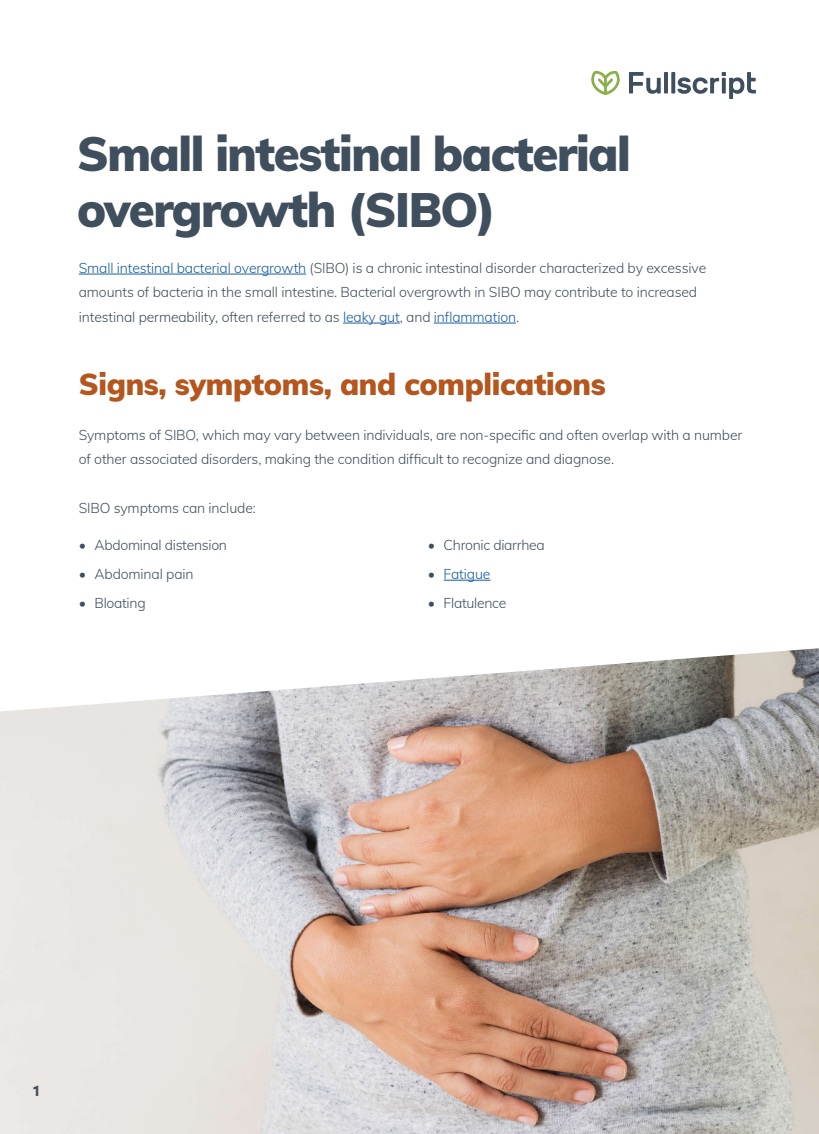
<style>
.page{position:relative;width:819px;height:1134px;background:#fff}
.page>*{position:absolute;margin:0;border:0;box-sizing:border-box;transform-origin:0 0}
.Header_-_orion{font:900 47.25px/56px "Mulish";letter-spacing:-.03em;color:#404f5e}
.green_subheadings{font:900 29.75px "Mulish";letter-spacing:-.01em;color:#b4561d}
.t1{font:900 15.75px "Sofia Pro";color:#404e5d}
.Body_copy{font:300 14px/24.5px "Mulish";letter-spacing:-.01em;color:#404e5d}
.t2{font:300 14px "Mulish";letter-spacing:-.01em;color:#404f5e}
.t3{font:300 14px "Mulish";letter-spacing:-.01em;color:#175d9e}
.s1{color:#175d9e}
.s2{color:#404e5d}
</style>
<div class="page">
<hr style="left:79px;top:274px;width:227px;height:1px;background:#175d9e">
<hr style="left:343px;top:323px;width:57px;height:1px;background:#175d9e">
<hr style="left:434px;top:323px;width:82px;height:1px;background:#175d9e">
<svg style="left:591px;top:71px;width:29px;height:24px"></svg>
<svg style="left:629px;top:72px;width:127px;height:27px"></svg>
<img style="left:0;top:648px;width:819px;height:486px">
<hr style="left:444px;top:580px;width:47px;height:1px;background:#175d9e">
<p class="Header_-_orion" style="left:77px;top:124px;width:555px">Small intestinal bacterial overgrowth (SIBO)</p>
<p class="Body_copy" style="left:79px;top:255px;width:629px"><span class="s1">Small intestinal bacterial overgrowth</span> (SIBO) is a chronic intestinal disorder characterized by excessive amounts of bacteria in the small intestine. Bacterial overgrowth in SIBO may contribute to increased intestinal permeability, often referred to as <span class="s1">leaky gut</span>, and <span class="s1">inflammation</span>.</p>
<p class="green_subheadings" style="left:79px;top:363px;width:529px">Signs, symptoms, and complications</p>
<p class="Body_copy" style="left:79px;top:422px;width:665px">Symptoms of SIBO, which may vary between individuals, are non-specific and often overlap with a number of other associated disorders, making the condition difficult to recognize and diagnose.</p>
<p class="Body_copy" style="left:79px;top:496px;width:179px">SIBO symptoms can include:</p>
<p class="Body_copy" style="left:79px;top:532px;width:150px">• Abdominal distension</p>
<p class="t2" style="left:79px;top:564px;width:116px">• Abdominal pain</p>
<p class="Body_copy" style="left:79px;top:590px;width:68px">• Bloating</p>
<p class="Body_copy" style="left:428px;top:532px;width:118px">• Chronic diarrhea</p>
<p class="t3" style="left:428px;top:564px;width:64px"><span class="s2">•</span> Fatigue</p>
<p class="Body_copy" style="left:428px;top:590px;width:80px">• Flatulence</p>
<p class="t1" style="left:33px;top:1078px;width:8px">1</p>
</div>
